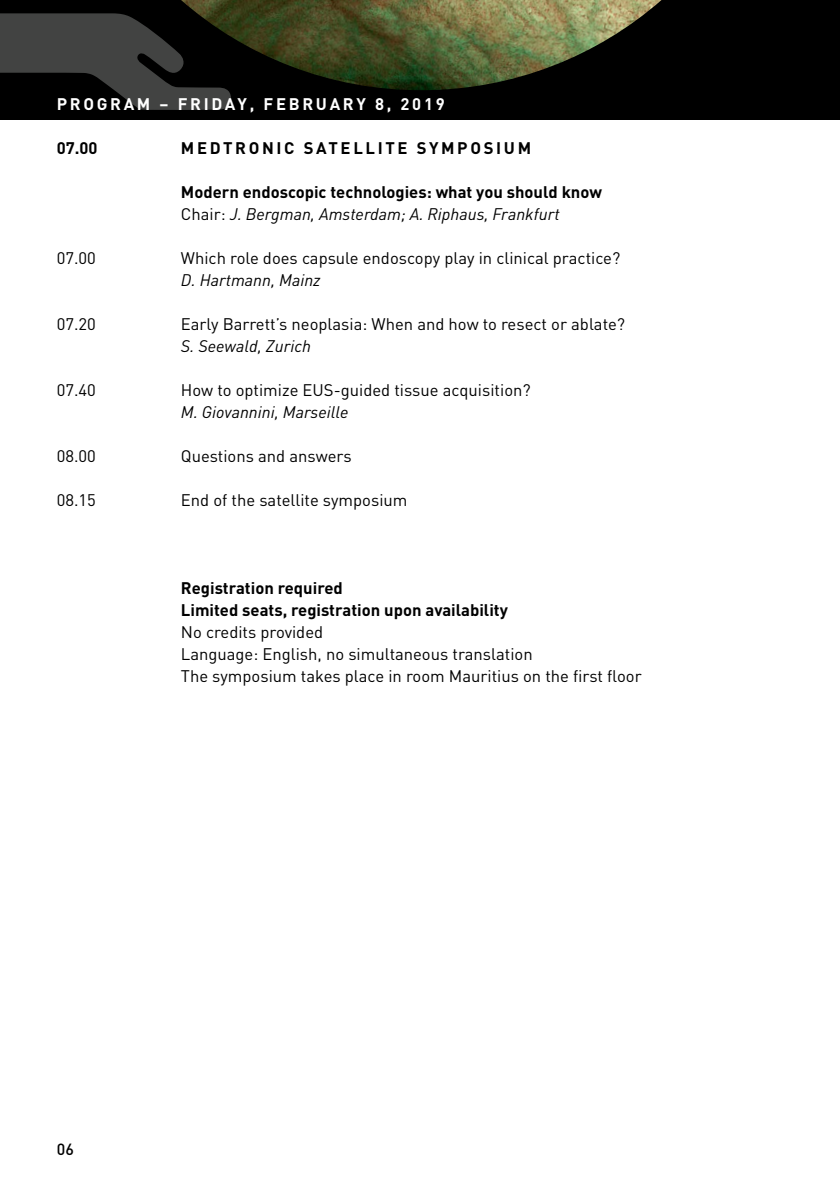
<style>
.page{position:relative;width:840px;height:1191px;background:#fff}
.page>*{position:absolute;margin:0;border:0;box-sizing:border-box;transform-origin:0 0}
.t1{font:16.6px/22px "DIN";color:#000}
.t2{font:700 16.6px/22px "DIN";color:#000}
.t3{font:italic 16.6px "DIN";color:#000}
.t4{font:700 16.6px "DIN";letter-spacing:.16em;color:#fff}
.t5{font:700 16.6px "DIN";letter-spacing:.16em;color:#000}
.t6{font:500 16px "DIN";color:#000}
.s1{font-weight:400}
.s2{font-weight:400;font-style:italic}
</style>
<div class="page">
<div style="left:0;top:0;width:839px;height:119px;background:#000"></div>
<svg style="left:0;top:13px;width:231px;height:97px"></svg>
<img style="left:181px;top:0;width:480px;height:90px">
<p class="t4" style="left:57px;top:93px;width:389px">PROGRAM – FRIDAY, FEBRUARY 8, 2019</p>
<p class="t2" style="left:57px;top:136px;width:42px">07.00</p>
<p class="t5" style="left:181px;top:137px;width:351px">MEDTRONIC SATELLITE SYMPOSIUM</p>
<p class="t2" style="left:181px;top:180px;width:422px">Modern endoscopic technologies: what you should know<br><span class="s1">Chair:</span> <span class="s2">J. Bergman, Amsterdam; A. Riphaus, Frankfurt</span></p>
<p class="t1" style="left:57px;top:247px;width:41px">07.00</p>
<p class="t1" style="left:181px;top:247px;width:441px">Which role does capsule endoscopy play in clinical practice?</p>
<p class="t3" style="left:181px;top:270px;width:141px">D. Hartmann, Mainz</p>
<p class="t1" style="left:57px;top:313px;width:41px">07.20</p>
<p class="t1" style="left:181px;top:313px;width:445px">Early Barrett’s neoplasia: When and how to resect or ablate?</p>
<p class="t3" style="left:181px;top:336px;width:131px">S. Seewald, Zurich</p>
<p class="t1" style="left:57px;top:379px;width:41px">07.40</p>
<p class="t1" style="left:181px;top:379px;width:351px">How to optimize EUS-guided tissue acquisition?</p>
<p class="t3" style="left:181px;top:402px;width:169px">M. Giovannini, Marseille</p>
<p class="t1" style="left:57px;top:445px;width:41px">08.00</p>
<p class="t1" style="left:181px;top:445px;width:172px">Questions and answers</p>
<p class="t1" style="left:57px;top:489px;width:41px">08.15</p>
<p class="t1" style="left:181px;top:489px;width:228px">End of the satellite symposium</p>
<p class="t2" style="left:181px;top:576px;width:328px">Registration required<br>Limited seats, registration upon availability</p>
<p class="t1" style="left:181px;top:621px;width:462px">No credits provided<br>Language: English, no simultaneous translation<br>The symposium takes place in room Mauritius on the first floor</p>
<p class="t6" style="left:57px;top:1139px;width:19px">06</p>
</div>
